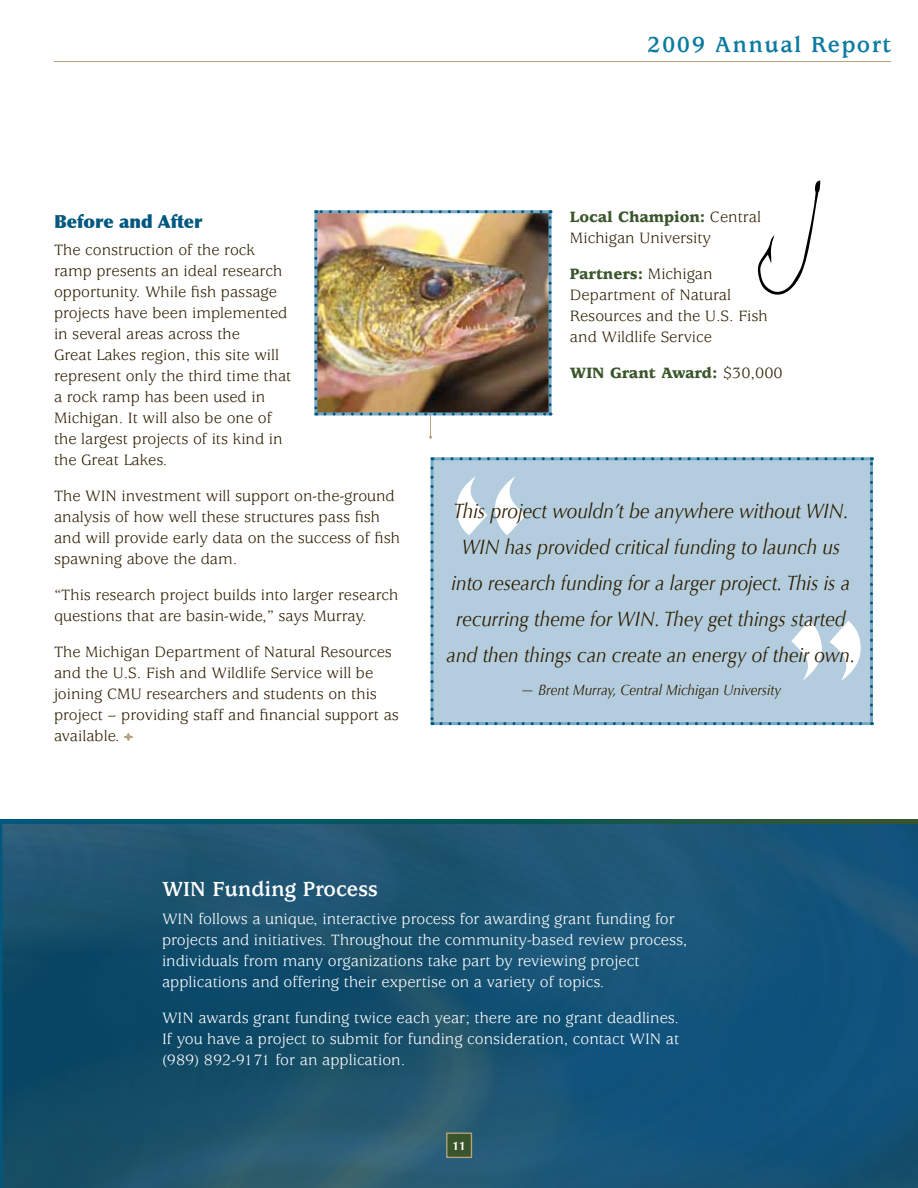
<style>
.page{position:relative;width:918px;height:1188px;background:#fff}
.page>*{position:absolute;margin:0;border:0;box-sizing:border-box;transform-origin:0 0}
.t1{font:700 24px "Usherwood";letter-spacing:.06em;color:#0a7aa0}
.t2{font:700 22.5px "Usherwood";color:#fff}
.t3{font:italic 21px/36px "Optima";color:#2e1e00;text-align:center;scale:.9 1}
.t4{font:900 18px "Optima";color:#00577f}
.t5{font:16.5px/21px "Usherwood";color:#2e1e00}
.t6{font:16.5px/21px "Usherwood";color:#fff}
.t7{font:900 16.5px "Usherwood";color:#3a552b}
.t8{font:italic 15px "Optima";color:#2e1e00;scale:.9 1}
.t9{font:700 12px "Optima";color:#fff}
.s1{font-weight:900;color:#3a552b}
.s2{font-weight:400;color:#2e1e00}
</style>
<div class="page">
<hr style="left:430px;top:210px;width:1px;height:227px;background:#b7a37c">
<svg style="left:0;top:824px;width:918px;height:364px;background:#185272"></svg>
<div style="left:446px;top:1133px;width:26px;height:25px;background:#3a552b;border:1px solid #b7a37c"></div>
<img style="left:318px;top:214px;width:230px;height:198px">
<svg style="left:314px;top:221px;width:3px;height:195px"></svg>
<svg style="left:325px;top:412px;width:226px;height:4px"></svg>
<svg style="left:549px;top:210px;width:3px;height:195px"></svg>
<svg style="left:316px;top:210px;width:225px;height:3px"></svg>
<svg style="left:0;top:819px;width:918px;height:5px;background:#0e5657"></svg>
<svg style="left:757px;top:180px;width:64px;height:115px"></svg>
<svg style="left:124px;top:733px;width:9px;height:8px"></svg>
<div style="left:124px;top:733px;width:9px;height:8px;border:1px solid #b7a37c;border-radius:50%"></div>
<div style="left:430px;top:457px;width:443px;height:268px;background:#b3cddf;border:3px solid #77a8c5"></div>
<svg style="left:430px;top:468px;width:4px;height:257px"></svg>
<svg style="left:441px;top:722px;width:432px;height:3px"></svg>
<svg style="left:870px;top:457px;width:3px;height:257px"></svg>
<svg style="left:432px;top:457px;width:431px;height:3px"></svg>
<svg style="left:457px;top:476px;width:69px;height:59px"></svg>
<svg style="left:791px;top:621px;width:70px;height:60px"></svg>
<hr style="left:54px;top:61px;width:837px;height:1px;background:#b7a37c">
<h1 class="t1" style="left:647px;top:32px;width:245px">2009 Annual Report</h1>
<p class="t4" style="left:54px;top:210px;width:150px">Before and After</p>
<p class="t5" style="left:54px;top:240px;width:239px">The construction of the rock ramp presents an ideal research opportunity. While fish passage projects have been implemented in several areas across the<br>Great Lakes region, this site will represent only the third time that a rock ramp has been used in<br>Michigan. It will also be one of the largest projects of its kind in the Great Lakes.</p>
<p class="t5" style="left:54px;top:486px;width:347px">The WIN investment will support on-the-ground analysis of how well these structures pass fish and will provide early data on the success of fish spawning above the dam.</p>
<p class="t5" style="left:54px;top:585px;width:346px">“This research project builds into larger research questions that are basin-wide,” says Murray.</p>
<p class="t5" style="left:54px;top:642px;width:347px">The Michigan Department of Natural Resources and the U.S. Fish and Wildlife Service will be joining CMU researchers and students on this project – providing staff and financial support as available.</p>
<p class="t5" style="left:570px;top:207px;width:192px"><span class="s1">Local Champion:</span> Central<br>Michigan University</p>
<p class="t5" style="left:570px;top:264px;width:199px"><span class="s1">Partners:</span> Michigan<br>Department of Natural<br>Resources and the U.S. Fish and Wildlife Service</p>
<p class="t7" style="left:570px;top:363px;width:214px">WIN Grant Award: <span class="s2">$30,000</span></p>
<p class="t3" style="left:447px;top:493px;width:456px">This project wouldn’t be anywhere without WIN.<br>WIN has provided critical funding to launch us into research funding for a larger project. This is a recurring theme for WIN. They get things started and then things can create an energy of their own.</p>
<p class="t8" style="left:521px;top:681px;width:291px">— Brent Murray, Central Michigan University</p>
<h2 class="t2" style="left:162px;top:876px;width:217px">WIN Funding Process</h2>
<p class="t6" style="left:162px;top:909px;width:527px">WIN follows a unique, interactive process for awarding grant funding for projects and initiatives. Throughout the community-based review process, individuals from many organizations take part by reviewing project applications and offering their expertise on a variety of topics.</p>
<p class="t6" style="left:162px;top:1008px;width:519px;text-align:justify">WIN awards grant funding twice each year; there are no grant deadlines.<br>If you have a project to submit for funding consideration, contact WIN at (989) 892-9171 for an application.</p>
<p class="t9" style="left:452px;top:1139px;width:15px">11</p>
</div>
